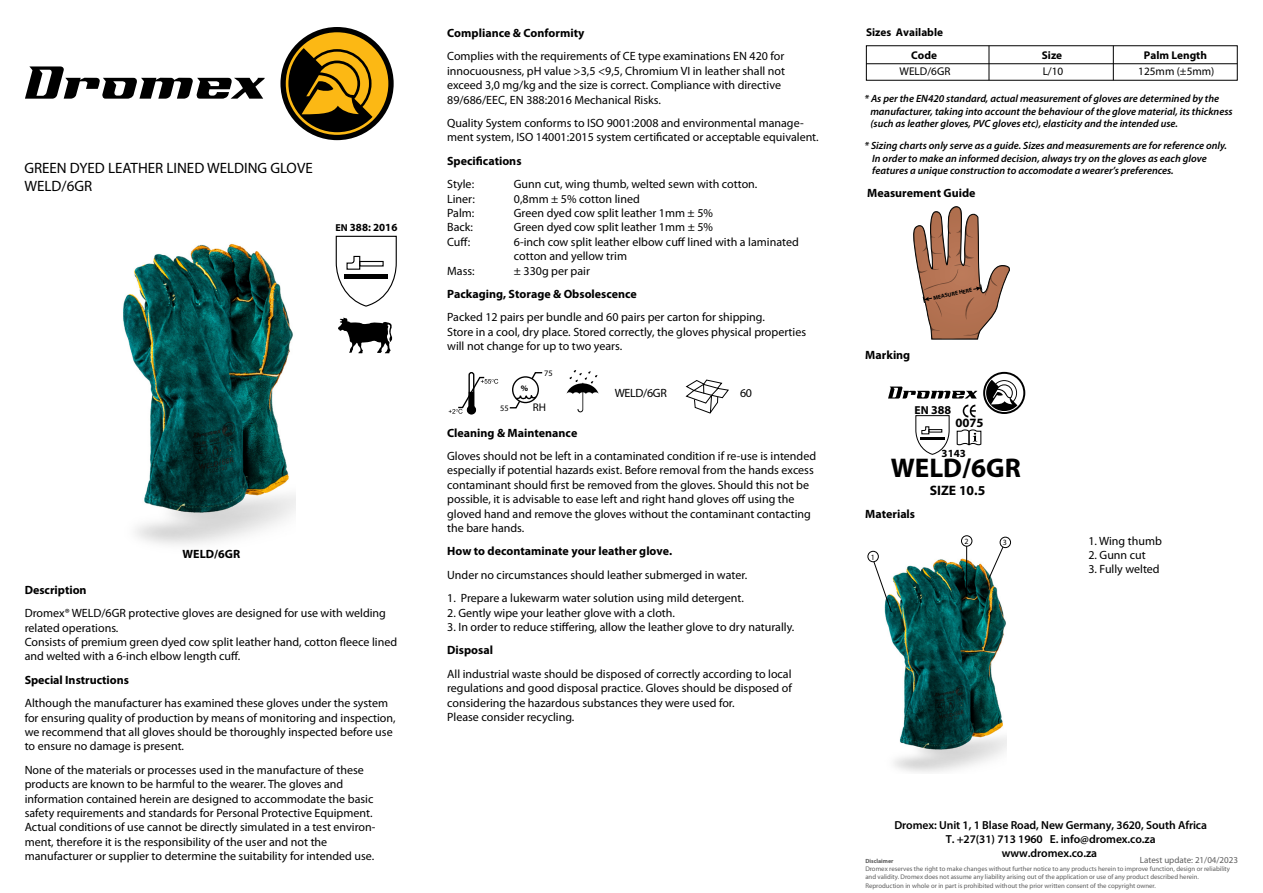
<style>
.page{position:relative;width:1263px;height:893px;background:#fff}
.page>*{position:absolute;margin:0;border:0;box-sizing:border-box;transform-origin:0 0}
.t1{font:700 27.15px "Myriad Pro";color:#000}
.t2{font:15px/18px "Myriad Pro";color:#000}
.t3{font:700 13.65px "Myriad Pro";color:#000}
.t4{font:700 12.75px "Myriad Pro";color:#000}
.t5{font:700 12.15px "Myriad Pro";color:#000}
.t6{font:12px/14.4px "Myriad Pro";color:#000}
.t7{font:700 12px "Myriad Pro";color:#000}
.t8{font:600 11.7px/14px "Myriad Pro";letter-spacing:-.005em;color:#000;text-align:center}
.t9{font:700 11.25px "Myriad Pro";color:#000}
.t10{font:11.25px "Myriad Pro";color:#000}
.t11{font:11.1px "Myriad Pro";color:#000}
.t12{font:700 10.95px "Myriad Pro";color:#000}
.t13{font:italic 600 10.5px/12.6px "Myriad Pro";color:#000}
.t14{font:9px "Myriad Pro";color:#5d5d5d}
.t15{font:8.4px "Myriad Pro";color:#000}
.t16{font:700 8.4px "Myriad Pro";color:#000}
.t17{font:7.95px "Myriad Pro";color:#000}
.t18{font:6.75px/8.1px "Myriad Pro";color:#5d5d5d}
.t19{font:700 6px "Myriad Pro";color:#5d5d5d}
.t20{font:700 5.7px "Myriad Pro";color:#000}
.s1{font-size:10.05px}
.s2{font-size:11.55px}
</style>
<div class="page">
<img style="left:123px;top:243px;width:172px;height:302px">
<svg style="left:25px;top:66px;width:240px;height:33px"></svg>
<div style="left:280px;top:27px;width:114px;height:113px;background:#000;border-radius:50%"></div>
<svg style="left:286px;top:32px;width:102px;height:103px"></svg>
<img style="left:885px;top:554px;width:122px;height:219px">
<svg style="left:873px;top:561px;width:19px;height:52px"></svg>
<div style="left:868px;top:551px;width:11px;height:11px;border:1px solid #000;border-radius:50%"></div>
<hr style="left:966px;top:546px;width:1px;height:51px;background:#000">
<div style="left:961px;top:535px;width:11px;height:11px;border:1px solid #000;border-radius:50%"></div>
<svg style="left:988px;top:546px;width:16px;height:33px"></svg>
<div style="left:1000px;top:537px;width:11px;height:11px;border:1px solid #000;border-radius:50%"></div>
<svg style="left:335px;top:235px;width:62px;height:72px"></svg>
<div style="left:359px;top:261px;width:25px;height:6px;border:1px solid #000"></div>
<svg style="left:338px;top:317px;width:55px;height:36px"></svg>
<svg style="left:888px;top:387px;width:89px;height:12px"></svg>
<svg style="left:983px;top:372px;width:42px;height:42px"></svg>
<svg style="left:985px;top:374px;width:38px;height:38px"></svg>
<svg style="left:915px;top:415px;width:35px;height:40px"></svg>
<div style="left:928px;top:429px;width:14px;height:3px;border:1px solid #000"></div>
<svg style="left:956px;top:429px;width:26px;height:17px"></svg>
<svg style="left:963px;top:405px;width:13px;height:12px"></svg>
<div style="left:468px;top:372px;width:6px;height:39px;border:1px solid #000;border-radius:2px"></div>
<svg style="left:449px;top:376px;width:49px;height:38px"></svg>
<svg style="left:566px;top:370px;width:33px;height:42px"></svg>
<svg style="left:509px;top:372px;width:34px;height:37px"></svg>
<svg style="left:685px;top:379px;width:44px;height:35px"></svg>
<hr style="left:866px;top:63px;width:371px;height:1px;background:#000">
<hr style="left:988px;top:46px;width:1px;height:34px;background:#000">
<hr style="left:1113px;top:46px;width:1px;height:34px;background:#000">
<svg style="left:913px;top:206px;width:97px;height:133px"></svg>
<p class="t2" style="left:24px;top:160px;width:290px">GREEN DYED LEATHER LINED WELDING GLOVE<br>WELD/6GR</p>
<p class="t12" style="left:336px;top:221px;width:63px"><span class="s1">EN</span> 388: 2016</p>
<p class="t7" style="left:447px;top:26px;width:139px">Compliance &amp; Conformity</p>
<p class="t6" style="left:447px;top:49px;width:339px">Complies with the requirements of CE type examinations EN 420 for innocuousness, pH value &gt;3,5 &lt;9,5, Chromium VI in leather shall not exceed 3,0 mg/kg and the size is correct. Compliance with directive 89/686/EEC, EN 388:2016 Mechanical Risks.</p>
<p class="t6" style="left:447px;top:116px;width:373px">Quality System conforms to ISO 9001:2008 and environmental manage&shy;ment system, ISO 14001:2015 system certificated or acceptable equivalent.</p>
<p class="t7" style="left:447px;top:154px;width:76px">Specifications</p>
<p class="t6" style="left:447px;top:177px;width:28px">Style:</p>
<p class="t6" style="left:514px;top:177px;width:245px">Gunn cut, wing thumb, welted sewn with cotton.</p>
<p class="t6" style="left:447px;top:192px;width:29px">Liner:</p>
<p class="t6" style="left:514px;top:192px;width:127px">0,8mm ± 5% cotton lined</p>
<p class="t6" style="left:447px;top:206px;width:29px">Palm:</p>
<p class="t6" style="left:514px;top:206px;width:201px">Green dyed cow split leather 1mm ± 5%</p>
<p class="t6" style="left:447px;top:220px;width:27px">Back:</p>
<p class="t6" style="left:514px;top:220px;width:201px">Green dyed cow split leather 1mm ± 5%</p>
<p class="t6" style="left:447px;top:235px;width:25px">Cuff:</p>
<p class="t6" style="left:514px;top:235px;width:286px">6-inch cow split leather elbow cuff lined with a laminated cotton and yellow trim</p>
<p class="t6" style="left:447px;top:264px;width:29px">Mass:</p>
<p class="t6" style="left:514px;top:264px;width:78px">± 330g per pair</p>
<p class="t7" style="left:447px;top:287px;width:191px">Packaging, Storage &amp; Obsolescence</p>
<p class="t6" style="left:447px;top:310px;width:360px">Packed 12 pairs per bundle and 60 pairs per carton for shipping.<br>Store in a cool, dry place. Stored correctly, the gloves physical properties will not change for up to two years.</p>
<p class="t9" style="left:866px;top:26px;width:78px">Sizes Available</p>
<p class="t9" style="left:911px;top:49px;width:27px">Code</p>
<p class="t9" style="left:1042px;top:49px;width:22px">Size</p>
<p class="t9" style="left:1144px;top:49px;width:65px">Palm Length</p>
<p class="t10" style="left:899px;top:66px;width:52px">WELD/6GR</p>
<p class="t10" style="left:1043px;top:66px;width:22px">L/10</p>
<p class="t10" style="left:1138px;top:66px;width:78px">125mm (±5mm)</p>
<p class="t13" style="left:870px;top:93px;width:364px;text-indent:-6px">* As per the EN420 standard, actual measurement of gloves are determined by the manufacturer, taking into account the behaviour of the glove material, its thickness (such as leather gloves, PVC gloves etc), elasticity and the intended use.</p>
<p class="t13" style="left:872px;top:139px;width:356px;text-indent:-8px">* Sizing charts only serve as a guide. Sizes and measurements are for reference only.<br>In order to make an informed decision, always try on the gloves as each glove features a unique construction to accomodate a wearer’s preferences.</p>
<p class="t7" style="left:867px;top:186px;width:110px">Measurement Guide</p>
<p class="t7" style="left:865px;top:348px;width:47px">Marking</p>
<p class="t20" style="left:933px;top:295px;width:41px;rotate:-12deg">MEASURE HERE</p>
<p class="t15" style="left:544px;top:368px;width:10px">75</p>
<p class="t11" style="left:533px;top:401px;width:15px">RH</p>
<p class="t16" style="left:521px;top:383px;width:9px">%</p>
<p class="t6" style="left:615px;top:386px;width:54px">WELD/6GR</p>
<p class="t6" style="left:740px;top:386px;width:13px">60</p>
<p class="t15" style="left:500px;top:404px;width:10px">55</p>
<p class="t5" style="left:914px;top:403px;width:38px"><span class="s2">EN</span> 388</p>
<p class="t12" style="left:942px;top:447px;width:26px">3143</p>
<p class="t3" style="left:930px;top:483px;width:57px">SIZE 10.5</p>
<p class="t4" style="left:955px;top:416px;width:30px">0075</p>
<h1 class="t1" style="left:891px;top:453px;width:131px">WELD/6GR</h1>
<p class="t7" style="left:865px;top:508px;width:51px">Materials</p>
<p class="t7" style="left:447px;top:426px;width:132px">Cleaning &amp; Maintenance</p>
<p class="t6" style="left:447px;top:449px;width:370px">Gloves should not be left in a contaminated condition if re-use is intended especially if potential hazards exist. Before removal from the hands excess contaminant should first be removed from the gloves. Should this not be possible, it is advisable to ease left and right hand gloves off using the gloved hand and remove the gloves without the contaminant contacting the bare hands.</p>
<p class="t7" style="left:447px;top:545px;width:227px">How to decontaminate your leather glove.</p>
<p class="t6" style="left:447px;top:568px;width:301px">Under no circumstances should leather submerged in water.</p>
<p class="t6" style="left:447px;top:591px;width:298px">1. Prepare a lukewarm water solution using mild detergent.</p>
<p class="t6" style="left:447px;top:606px;width:229px">2. Gently wipe your leather glove with a cloth.</p>
<p class="t6" style="left:447px;top:620px;width:349px">3. In order to reduce stiffering, allow the leather glove to dry naturally.</p>
<p class="t7" style="left:447px;top:644px;width:47px">Disposal</p>
<p class="t6" style="left:447px;top:667px;width:346px">All industrial waste should be disposed of correctly according to local regulations and good disposal practice. Gloves should be disposed of considering the hazardous substances they were used for.<br>Please consider recycling.</p>
<p class="t6" style="left:1088px;top:534px;width:75px">1. Wing thumb</p>
<p class="t6" style="left:1088px;top:548px;width:59px">2. Gunn cut</p>
<p class="t6" style="left:1088px;top:562px;width:73px">3. Fully welted</p>
<p class="t17" style="left:964px;top:537px;width:6px">2</p>
<p class="t17" style="left:1003px;top:538px;width:6px">3</p>
<p class="t7" style="left:183px;top:548px;width:59px">WELD/6GR</p>
<p class="t17" style="left:871px;top:552px;width:6px">1</p>
<p class="t7" style="left:25px;top:583px;width:63px">Description</p>
<p class="t6" style="left:25px;top:606px;width:374px">Dromex® WELD/6GR protective gloves are designed for use with welding related operations.<br>Consists of premium green dyed cow split leather hand, cotton fleece lined and welted with a 6-inch elbow length cuff.</p>
<p class="t7" style="left:25px;top:673px;width:106px">Special Instructions</p>
<p class="t6" style="left:25px;top:696px;width:372px">Although the manufacturer has examined these gloves under the system for ensuring quality of production by means of monitoring and inspection, we recommend that all gloves should be thoroughly inspected before use to ensure no damage is present.</p>
<p class="t6" style="left:25px;top:763px;width:352px">None of the materials or processes used in the manufacture of these products are known to be harmful to the wearer. The gloves and information contained herein are designed to accommodate the basic safety requirements and standards for Personal Protective Equipment.<br>Actual conditions of use cannot be directly simulated in a test environ&shy;ment, therefore it is the responsibility of the user and not the manufacturer or supplier to determine the suitability for intended use.</p>
<p class="t8" style="left:894px;top:818px;width:314px">Dromex: Unit 1, 1 Blase Road, New Germany, 3620, South Africa<br>T. +27(31) 713 1960 E. info@dromex.co.za<br>www.dromex.co.za</p>
<p class="t19" style="left:865px;top:858px;width:30px">Disclaimer</p>
<p class="t14" style="left:1140px;top:855px;width:100px">Latest update: 21/04/2023</p>
<p class="t18" style="left:865px;top:865px;width:366px">Dromex reserves the right to make changes without further notice to any products herein to improve function, design or reliability and validity. Dromex does not assume any liability arising out of the application or use of any product described herein.<br>Reproduction in whole or in part is prohibited without the prior written consent of the copyright owner.</p>
</div>
